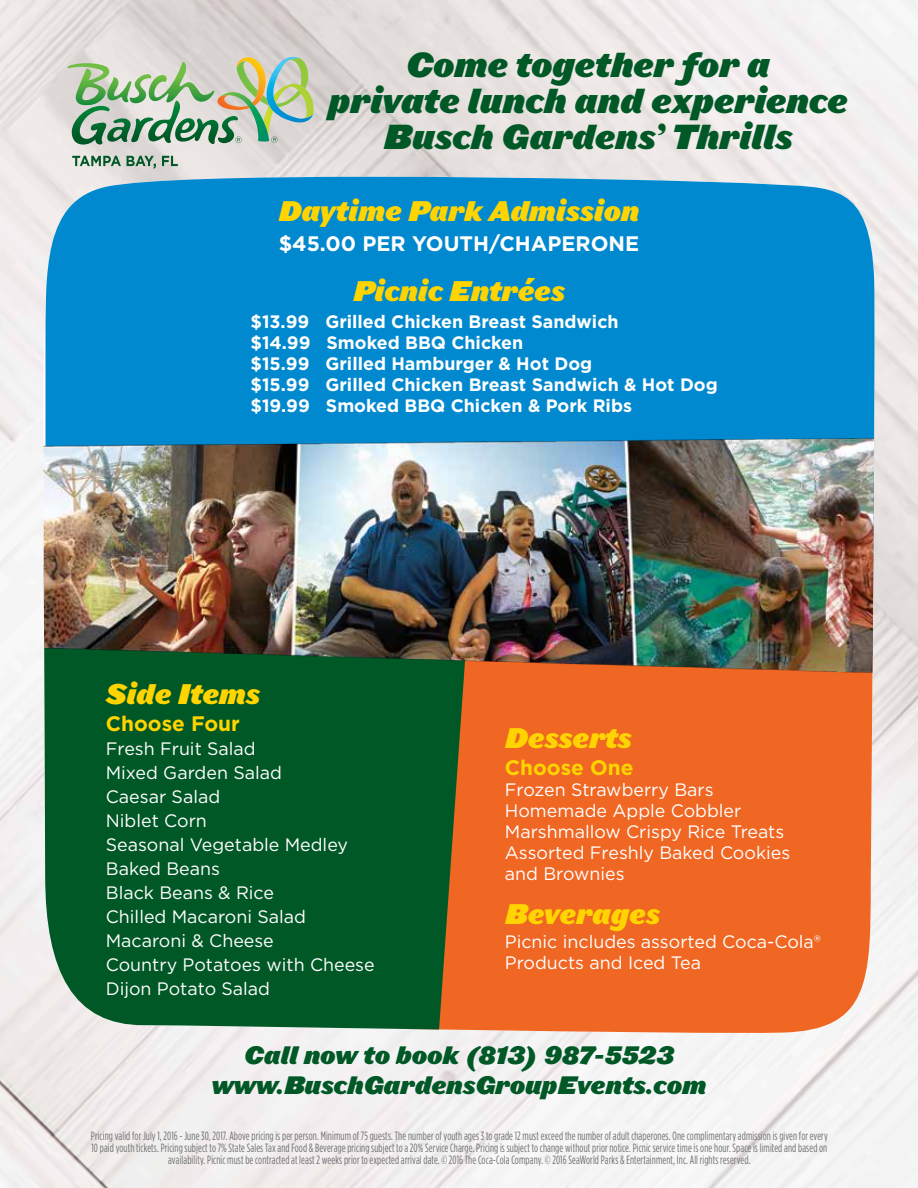
<style>
.page{position:relative;width:918px;height:1188px;background:#fff}
.page>*{position:absolute;margin:0;border:0;box-sizing:border-box;transform-origin:0 0}
.t1{font:33px/36px "Leviathan HTF Black Italic";letter-spacing:-.005em;color:#005826;text-align:center}
.t2{font:27px "Leviathan HTF Black Italic";color:#ffd400}
.t3{font:24px/30px "Leviathan HTF Black Italic";color:#005826;text-align:center}
.t4{font:700 21px "Gotham";color:#fff}
.t5{font:700 21px "Gotham";color:#ffd400}
.t6{font:18px/24px "Gotham";color:#fff}
.t7{font:700 18px/21px "Gotham";color:#fff}
.t8{font:12px/12px "Gotham Condensed";letter-spacing:.015em;color:#6d6e71;text-align:center;scale:.9 1}
</style>
<div class="page">
<img style="left:0;top:0;width:918px;height:1188px">
<div style="left:402px;top:609px;width:474px;height:426px;background:#f06623"></div>
<svg style="left:42px;top:548px;width:431px;height:487px;background:#175f2f"></svg>
<div style="left:46px;top:177px;width:830px;height:480px;background:#0089cf"></div>
<img style="left:43px;top:414px;width:831px;height:284px">
<svg style="left:72px;top:156px;width:49px;height:10px"></svg>
<svg style="left:127px;top:156px;width:29px;height:12px"></svg>
<svg style="left:162px;top:156px;width:16px;height:10px"></svg>
<svg style="left:68px;top:57px;width:246px;height:88px;background:#adc3a7"></svg>
<h1 class="t1" style="left:328px;top:48px;width:521px">Come together for a<br>private lunch and experience<br>Busch Gardens’ Thrills</h1>
<h2 class="t2" style="left:279px;top:193px;width:362px">Daytime Park Admission</h2>
<h3 class="t4" style="left:279px;top:231px;width:362px">$45.00 PER YOUTH/CHAPERONE</h3>
<h2 class="t2" style="left:353px;top:272px;width:213px">Picnic Entrées</h2>
<h3 class="t7" style="left:251px;top:311px;width:469px">$13.99 Grilled Chicken Breast Sandwich<br>$14.99 Smoked BBQ Chicken<br>$15.99 Grilled Hamburger &amp; Hot Dog<br>$15.99 Grilled Chicken Breast Sandwich &amp; Hot Dog $19.99 Smoked BBQ Chicken &amp; Pork Ribs</h3>
<h2 class="t2" style="left:106px;top:675px;width:156px">Side Items</h2>
<h3 class="t5" style="left:106px;top:711px;width:136px">Choose Four</h3>
<h3 class="t6" style="left:106px;top:736px;width:270px">Fresh Fruit Salad<br>Mixed Garden Salad<br>Caesar Salad<br>Niblet Corn<br>Seasonal Vegetable Medley<br>Baked Beans<br>Black Beans &amp; Rice<br>Chilled Macaroni Salad<br>Macaroni &amp; Cheese<br>Country Potatoes with Cheese<br>Dijon Potato Salad</h3>
<h2 class="t2" style="left:505px;top:720px;width:128px">Desserts</h2>
<h3 class="t5" style="left:505px;top:756px;width:130px">Choose One</h3>
<h3 class="t6" style="left:505px;top:779px;width:287px;line-height:21px">Frozen Strawberry Bars<br>Homemade Apple Cobbler<br>Marshmallow Crispy Rice Treats<br>Assorted Freshly Baked Cookies and Brownies</h3>
<h2 class="t2" style="left:505px;top:895px;width:156px">Beverages</h2>
<h3 class="t6" style="left:505px;top:931px;width:318px;line-height:21px">Picnic includes assorted Coca-Cola®<br>Products and Iced Tea</h3>
<h3 class="t3" style="left:212px;top:1040px;width:496px">Call now to book (813) 987-5523 www.BuschGardensGroupEvents.com</h3>
<p class="t8" style="left:91px;top:1130px;width:820px">Pricing valid for July 1, 2016 - June 30, 2017. Above pricing is per person. Minimum of 75 guests. The number of youth ages 3 to grade 12 must exceed the number of adult chaperones. One complimentary admission is given for every<br>10 paid youth tickets. Pricing subject to 7% State Sales Tax and Food &amp; Beverage pricing subject to a 20% Service Charge. Pricing is subject to change without prior notice. Picnic service time is one hour. Space is limited and based on availability. Picnic must be contracted at least 2 weeks prior to expected arrival date. © 2016 The Coca-Cola Company. © 2016 SeaWorld Parks &amp; Entertainment, Inc. All rights reserved.</p>
</div>
